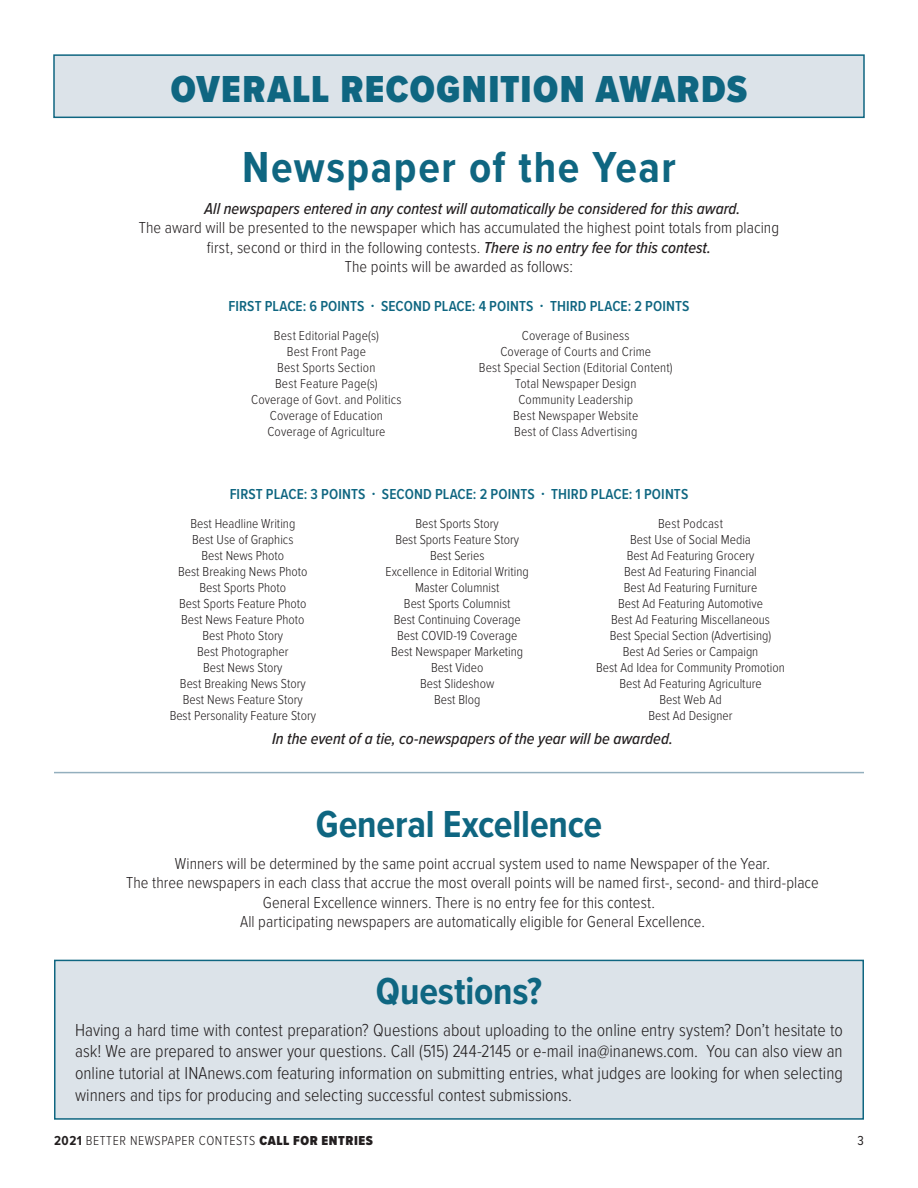
<style>
.page{position:relative;width:918px;height:1188px;background:#fff}
.page>*{position:absolute;margin:0;border:0;box-sizing:border-box;transform-origin:0 0}
.t1{font:700 45px "Proxima Nova Cond";letter-spacing:.035em;color:#0f6681}
.t2{font:700 39px "Proxima Nova Cond";letter-spacing:-.005em;color:#0f6681}
.t3{font:900 39px "Proxima Nova Cond";letter-spacing:.035em;color:#0f6681}
.t4{font:300 18px/21.6px "Proxima Nova Cond";color:#231f20;text-align:justify}
.t5{font:300 16.5px/19.5px "Proxima Nova Cond";color:#231f20;text-align:center}
.t6{font:italic 500 16.5px "Proxima Nova Cond";color:#231f20}
.t7{font:600 15px "Proxima Nova Cond";letter-spacing:.01em;color:#0f6681}
.t8{font:300 13.5px/16px "Proxima Nova Cond";color:#231f20;text-align:center}
.t9{font:300 13.5px "Proxima Nova Cond";letter-spacing:.04em;color:#231f20}
.t10{font:13.5px "Proxima Nova Cond";color:#231f20}
.s1{font-weight:500;font-style:italic}
.s2{font-weight:700}
.s3{font-weight:900}
</style>
<div class="page">
<hr style="left:54px;top:772px;width:810px;height:1px;background:#93afbe">
<div style="left:53px;top:54px;width:812px;height:64px;background:#dce3e9;border:2px solid #0f6681"></div>
<div style="left:54px;top:960px;width:810px;height:160px;background:#dce3e9;border:2px solid #0f6681"></div>
<p class="t3" style="left:171px;top:60px;width:578px">OVERALL RECOGNITION AWARDS</p>
<p class="t1" style="left:242px;top:134px;width:436px">Newspaper of the Year</p>
<p class="t6" style="left:204px;top:196px;width:538px">All newspapers entered in any contest will automatically be considered for this award.</p>
<p class="t5" style="left:139px;top:217px;width:642px">The award will be presented to the newspaper which has accumulated the highest point totals from placing first, second or third in the following contests. <span class="s1">There is no entry fee for this contest.</span></p>
<p class="t5" style="left:345px;top:256px;width:230px">The points will be awarded as follows:</p>
<p class="t7" style="left:229px;top:295px;width:462px">FIRST PLACE: 6 POINTS <span class="s2">·</span> SECOND PLACE: 4 POINTS <span class="s2">·</span> THIRD PLACE: 2 POINTS</p>
<p class="t8" style="left:522px;top:327px;width:109px">Coverage of Business</p>
<p class="t8" style="left:500px;top:343px;width:152px">Coverage of Courts and Crime</p>
<p class="t8" style="left:479px;top:359px;width:195px">Best Special Section (Editorial Content)</p>
<p class="t8" style="left:515px;top:375px;width:123px">Total Newspaper Design</p>
<p class="t8" style="left:518px;top:391px;width:116px">Community Leadership</p>
<p class="t8" style="left:513px;top:407px;width:126px">Best Newspaper Website</p>
<p class="t8" style="left:514px;top:423px;width:125px">Best of Class Advertising</p>
<p class="t8" style="left:251px;top:327px;width:152px">Best Editorial Page(s)<br>Best Front Page<br>Best Sports Section<br>Best Feature Page(s)<br>Coverage of Govt. and Politics<br>Coverage of Education<br>Coverage of Agriculture</p>
<p class="t7" style="left:230px;top:483px;width:460px">FIRST PLACE: 3 POINTS <span class="s2">·</span> SECOND PLACE: 2 POINTS <span class="s2">·</span> THIRD PLACE: 1 POINTS</p>
<p class="t8" style="left:190px;top:514px;width:106px">Best Headline Writing</p>
<p class="t8" style="left:192px;top:530px;width:103px">Best Use of Graphics</p>
<p class="t8" style="left:201px;top:546px;width:84px">Best News Photo</p>
<p class="t8" style="left:178px;top:563px;width:131px">Best Breaking News Photo</p>
<p class="t8" style="left:199px;top:579px;width:88px">Best Sports Photo</p>
<p class="t8" style="left:179px;top:595px;width:129px">Best Sports Feature Photo</p>
<p class="t8" style="left:181px;top:611px;width:125px">Best News Feature Photo</p>
<p class="t8" style="left:203px;top:627px;width:82px">Best Photo Story</p>
<p class="t8" style="left:197px;top:643px;width:93px">Best Photographer</p>
<p class="t8" style="left:203px;top:659px;width:81px">Best News Story</p>
<p class="t8" style="left:180px;top:675px;width:127px">Best Breaking News Story</p>
<p class="t8" style="left:183px;top:691px;width:121px">Best News Feature Story</p>
<p class="t8" style="left:170px;top:707px;width:148px">Best Personality Feature Story</p>
<p class="t8" style="left:386px;top:514px;width:145px">Best Sports Story<br>Best Sports Feature Story<br>Best Series<br>Excellence in Editorial Writing<br>Master Columnist<br>Best Sports Columnist<br>Best Continuing Coverage<br>Best COVID-19 Coverage<br>Best Newspaper Marketing<br>Best Video<br>Best Slideshow<br>Best Blog</p>
<p class="t8" style="left:596px;top:514px;width:190px">Best Podcast<br>Best Use of Social Media<br>Best Ad Featuring Grocery<br>Best Ad Featuring Financial<br>Best Ad Featuring Furniture<br>Best Ad Featuring Automotive<br>Best Ad Featuring Miscellaneous<br>Best Special Section (Advertising)<br>Best Ad Series or Campaign<br>Best Ad Idea for Community Promotion<br>Best Ad Featuring Agriculture<br>Best Web Ad<br>Best Ad Designer</p>
<p class="t6" style="left:272px;top:727px;width:402px">In the event of a tie, co-newspapers of the year will be awarded.</p>
<p class="t2" style="left:316px;top:795px;width:288px">General Excellence</p>
<p class="t5" style="left:175px;top:853px;width:597px">Winners will be determined by the same point accrual system used to name Newspaper of the Year.</p>
<p class="t5" style="left:263px;top:872px;width:557px;text-align:left;text-indent:-137px">The three newspapers in each class that accrue the most overall points will be named first-, second- and third-place<br>General Excellence winners. There is no entry fee for this contest.</p>
<p class="t5" style="left:240px;top:911px;width:466px">All participating newspapers are automatically eligible for General Excellence.</p>
<p class="t2" style="left:376px;top:962px;width:168px">Questions?</p>
<p class="t4" style="left:75px;top:1018px;width:769px">Having a hard time with contest preparation? Questions about uploading to the online entry system? Don’t hesitate to ask! We are prepared to answer your questions. Call (515) 244-2145 or e-mail ina@inanews.com. You can also view an online tutorial at INAnews.com featuring information on submitting entries, what judges are looking for when selecting winners and tips for producing and selecting successful contest submissions.</p>
<p class="t9" style="left:54px;top:1130px;width:320px"><span class="s2">2021</span> BETTER NEWSPAPER CONTESTS <span class="s3">CALL FOR ENTRIES</span></p>
<p class="t10" style="left:858px;top:1130px;width:8px">3</p>
</div>
